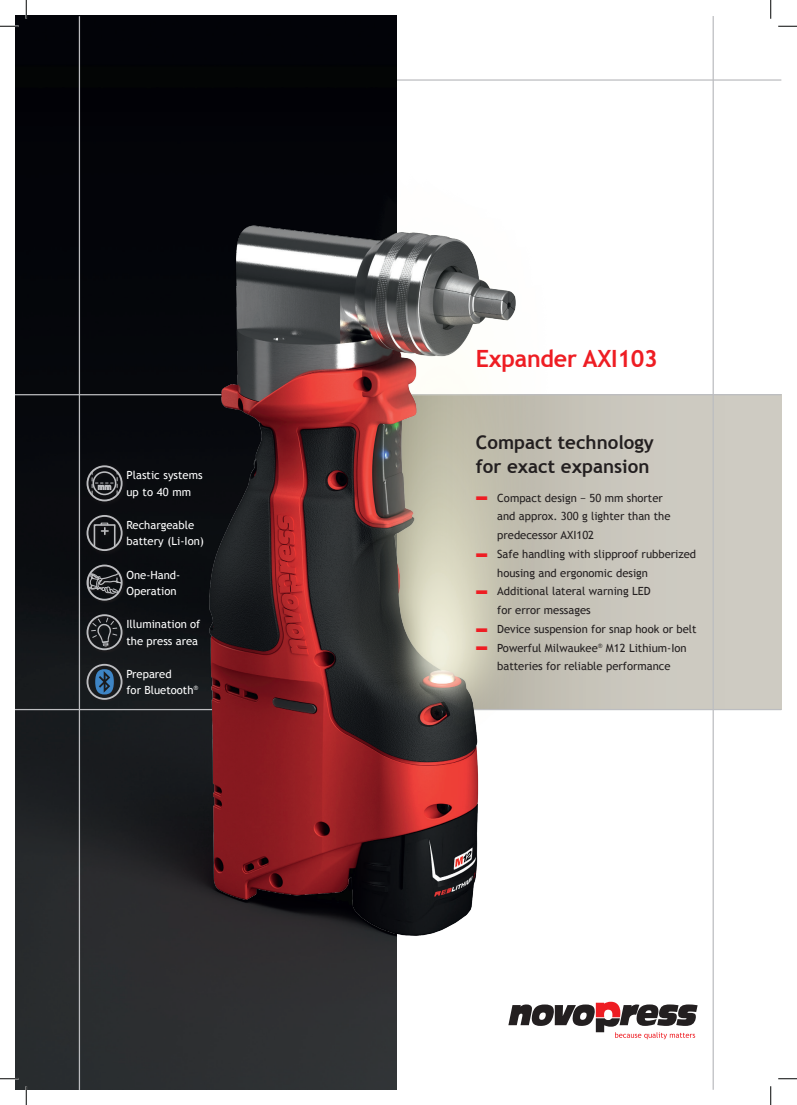
<style>
.page{position:relative;width:797px;height:1105px;background:#fff}
.page>*{position:absolute;margin:0;border:0;box-sizing:border-box;transform-origin:0 0}
.t1{font:700 23.75px "Trebuchet MS";letter-spacing:-.01em;color:#ee1d23}
.t2{font:700 18.75px/23.8px "Trebuchet MS";color:#231f20}
.t3{font:11.25px/18.8px "Trebuchet MS";color:#231f20}
.t4{font:11.25px/16.2px "Trebuchet MS";color:#fff}
.s1{color:#ee1d23}
</style>
<div class="page">
<img style="left:16px;top:16px;width:765px;height:1073px">
<hr style="left:79px;top:16px;width:1px;height:1073px;background:#bcbdc0">
<div style="left:84px;top:463px;width:44px;height:43px;background:#231f20;opacity:.75"></div>
<svg style="left:92px;top:471px;width:26px;height:26px"></svg>
<div style="left:86px;top:465px;width:37px;height:36px;border:2px solid #bcbdc0;border-radius:50%"></div>
<div style="left:84px;top:512px;width:44px;height:44px;background:#231f20;opacity:.75"></div>
<div style="left:94px;top:524px;width:21px;height:23px;border:2px solid #bcbdc0"></div>
<svg style="left:101px;top:523px;width:7px;height:11px"></svg>
<div style="left:86px;top:515px;width:37px;height:36px;border:2px solid #bcbdc0;border-radius:50%"></div>
<div style="left:86px;top:564px;width:40px;height:40px;background:#0c0f12"></div>
<svg style="left:89px;top:565px;width:33px;height:33px"></svg>
<div style="left:86px;top:565px;width:37px;height:36px;border:2px solid #bcbdc0;border-radius:50%"></div>
<div style="left:86px;top:613px;width:40px;height:40px;background:#231f20;opacity:.75"></div>
<svg style="left:90px;top:617px;width:28px;height:30px"></svg>
<div style="left:86px;top:614px;width:36px;height:36px;border:2px solid #bcbdc0;border-radius:50%"></div>
<div style="left:86px;top:663px;width:40px;height:40px;background:#231f20;opacity:.75"></div>
<svg style="left:95px;top:669px;width:19px;height:25px"></svg>
<div style="left:86px;top:664px;width:36px;height:36px;border:2px solid #bcbdc0;border-radius:50%"></div>
<svg style="left:0;top:25px;width:19px;height:2px"></svg>
<svg style="left:778px;top:25px;width:19px;height:2px"></svg>
<svg style="left:0;top:1078px;width:19px;height:1px"></svg>
<svg style="left:778px;top:1078px;width:19px;height:1px"></svg>
<svg style="left:25px;top:0;width:2px;height:19px"></svg>
<svg style="left:25px;top:1086px;width:2px;height:19px"></svg>
<svg style="left:770px;top:0;width:1px;height:19px"></svg>
<svg style="left:770px;top:1086px;width:1px;height:19px"></svg>
<p class="t4" style="left:126px;top:467px;width:78px">Plastic systems up to 40 mm</p>
<p class="t4" style="left:126px;top:517px;width:79px">Rechargeable battery (Li-Ion)</p>
<p class="t4" style="left:126px;top:567px;width:55px">One-Hand-<br>Operation</p>
<p class="t4" style="left:126px;top:616px;width:75px">Illumination of the press area</p>
<p class="t4" style="left:126px;top:666px;width:73px">Prepared<br>for Bluetooth<sup>®</sup></p>
<h1 class="t1" style="left:476px;top:344px;width:183px">Expander AXI103</h1>
<h2 class="t2" style="left:476px;top:430px;width:179px">Compact technology for exact expansion</h2>
<p class="t3" style="left:497px;top:488px;width:175px;text-indent:-21px"><span class="s1">■</span> Compact design − 50 mm shorter and approx. 300 g lighter than the predecessor AXI102</p>
<p class="t3" style="left:497px;top:545px;width:200px;text-indent:-21px"><span class="s1">■</span> Safe handling with slipproof rubberized housing and ergonomic design</p>
<p class="t3" style="left:497px;top:582px;width:155px;text-indent:-21px"><span class="s1">■</span> Additional lateral warning LED for error messages</p>
<p class="t3" style="left:476px;top:620px;width:222px"><span class="s1">■</span> Device suspension for snap hook or belt</p>
<p class="t3" style="left:476px;top:638px;width:212px;text-align:center"><span class="s1">■</span> Powerful Milwaukee<sup>®</sup> M12 Lithium-Ion batteries for reliable performance</p>
</div>
